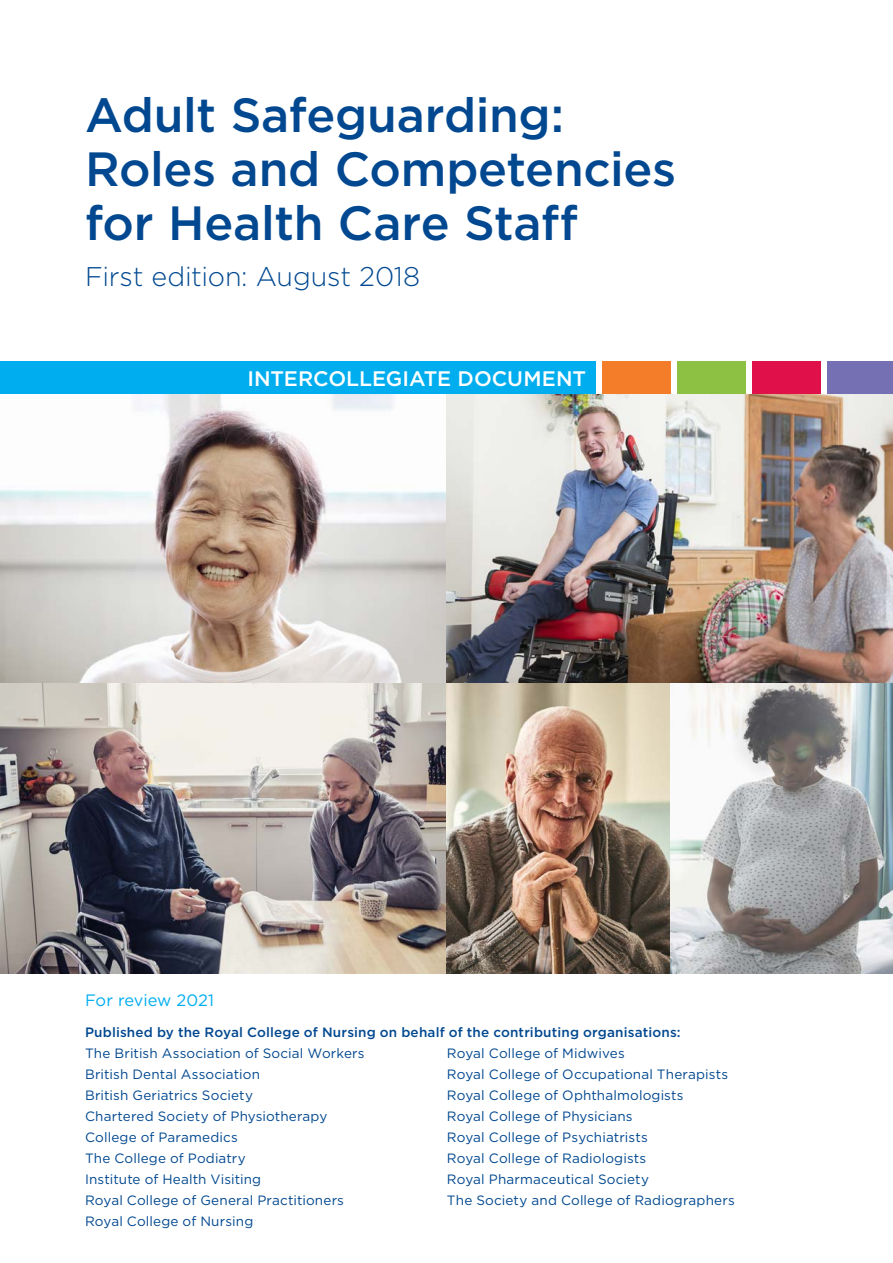
<style>
.page{position:relative;width:893px;height:1263px;background:#fff}
.page>*{position:absolute;margin:0;border:0;box-sizing:border-box;transform-origin:0 0}
.t1{font:500 48px/54px "Gotham";letter-spacing:-.01em;color:#014890}
.t2{font:300 27px "Gotham";letter-spacing:-.01em;color:#014890}
.t3{font:500 21px "Gotham";letter-spacing:-.005em;color:#fff}
.Table_text{font:16.5px "Gotham";letter-spacing:-.01em;color:#00aeef}
.Table_text-2{font:13.5px "Gotham";letter-spacing:.01em;color:#014890}
.Table_text-3{font:500 13.5px "Gotham";letter-spacing:.015em;color:#014890}
</style>
<div class="page">
<div style="left:0;top:361px;width:595px;height:33px;background:#00aeef"></div>
<div style="left:602px;top:361px;width:68px;height:34px;background:#f47d2a"></div>
<div style="left:677px;top:361px;width:69px;height:34px;background:#8cc144"></div>
<div style="left:753px;top:361px;width:68px;height:34px;background:#e0104b"></div>
<div style="left:828px;top:361px;width:65px;height:34px;background:#756fb3"></div>
<img style="left:0;top:395px;width:893px;height:578px">
<p class="t1" style="left:85px;top:88px;width:592px">Adult Safeguarding:<br>Roles and Competencies for Health Care Staff</p>
<p class="t2" style="left:85px;top:259px;width:337px">First edition: August 2018</p>
<p class="t3" style="left:247px;top:364px;width:340px">INTERCOLLEGIATE DOCUMENT</p>
<p class="Table_text" style="left:85px;top:989px;width:130px">For review 2021</p>
<p class="Table_text-3" style="left:85px;top:1023px;width:597px">Published by the Royal College of Nursing on behalf of the contributing organisations:</p>
<p class="Table_text-2" style="left:85px;top:1044px;width:281px">The British Association of Social Workers</p>
<p class="Table_text-2" style="left:85px;top:1065px;width:176px">British Dental Association</p>
<p class="Table_text-2" style="left:85px;top:1086px;width:169px">British Geriatrics Society</p>
<p class="Table_text-2" style="left:85px;top:1108px;width:244px">Chartered Society of Physiotherapy</p>
<p class="Table_text-2" style="left:85px;top:1129px;width:154px">College of Paramedics</p>
<p class="Table_text-2" style="left:85px;top:1150px;width:162px">The College of Podiatry</p>
<p class="Table_text-2" style="left:85px;top:1171px;width:178px">Institute of Health Visiting</p>
<p class="Table_text-2" style="left:85px;top:1192px;width:260px">Royal College of General Practitioners</p>
<p class="Table_text-2" style="left:85px;top:1213px;width:170px">Royal College of Nursing</p>
<p class="Table_text-2" style="left:447px;top:1044px;width:179px">Royal College of Midwives</p>
<p class="Table_text-2" style="left:447px;top:1065px;width:283px">Royal College of Occupational Therapists</p>
<p class="Table_text-2" style="left:447px;top:1086px;width:238px">Royal College of Ophthalmologists</p>
<p class="Table_text-2" style="left:447px;top:1107px;width:187px">Royal College of Physicians</p>
<p class="Table_text-2" style="left:447px;top:1129px;width:202px">Royal College of Psychiatrists</p>
<p class="Table_text-2" style="left:447px;top:1150px;width:201px">Royal College of Radiologists</p>
<p class="Table_text-2" style="left:447px;top:1171px;width:204px">Royal Pharmaceutical Society</p>
<p class="Table_text-2" style="left:447px;top:1192px;width:289px">The Society and College of Radiographers</p>
</div>
